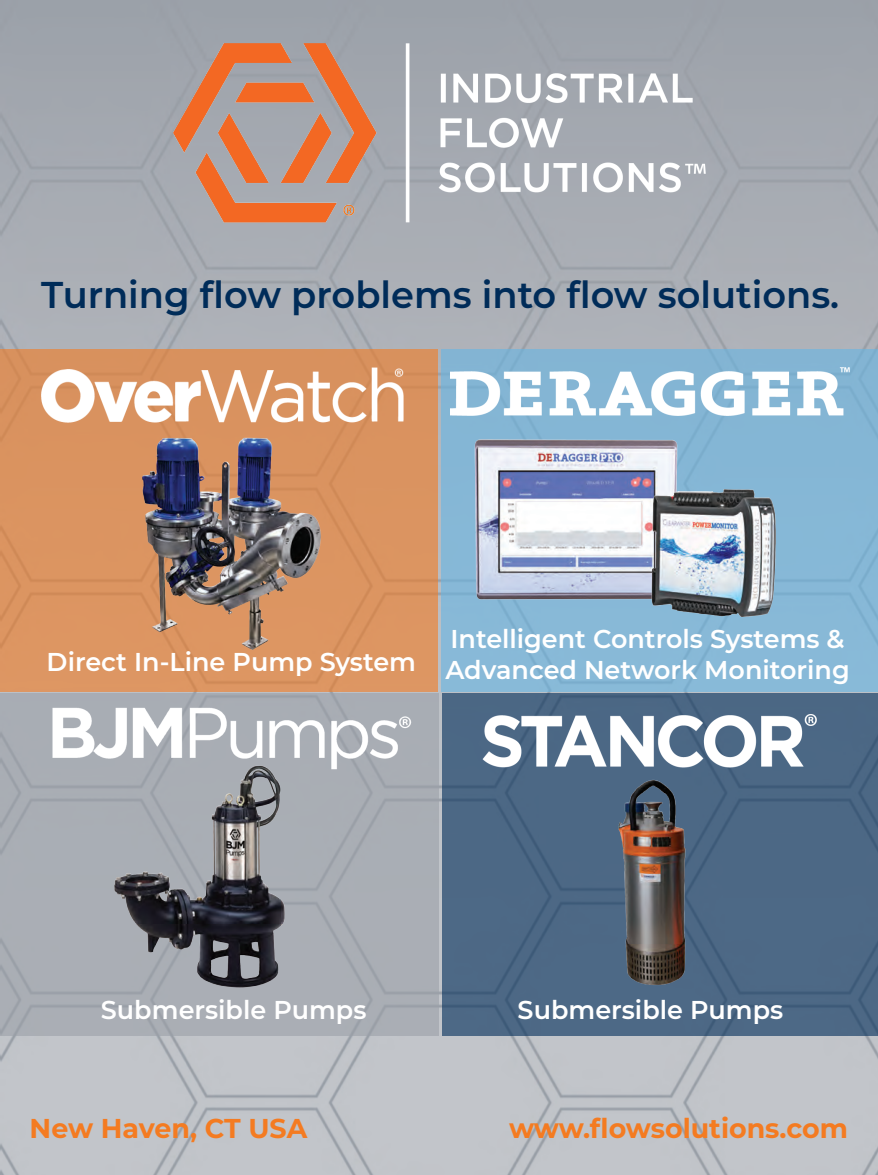
<style>
.page{position:relative;width:878px;height:1175px;background:#fff}
.page>*{position:absolute;margin:0;border:0;box-sizing:border-box;transform-origin:0 0}
.t1{font:600 37.2px "Montserrat";color:#002c59}
.t2{font:700 27.3px "Montserrat";color:#f47b21}
.t3{font:600 25.8px/30.9px "Montserrat";color:#fff}
</style>
<div class="page">
<div style="left:0;top:0;width:878px;height:1174px;background:linear-gradient(to bottom,#a1a6ae,#c8cbcf)"></div>
<img style="left:173px;top:44px;width:532px;height:192px">
<div style="left:0;top:349px;width:438px;height:343px;background:#db9461"></div>
<div style="left:441px;top:349px;width:437px;height:343px;background:#86b8d6"></div>
<div style="left:0;top:693px;width:439px;height:343px;background:#a9aeb5"></div>
<div style="left:442px;top:693px;width:436px;height:343px;background:#4c6885"></div>
<img style="left:41px;top:364px;width:372px;height:56px">
<img style="left:450px;top:367px;width:399px;height:48px">
<img style="left:52px;top:701px;width:359px;height:75px">
<img style="left:483px;top:707px;width:334px;height:52px">
<img style="left:55px;top:410px;width:356px;height:241px">
<img style="left:472px;top:437px;width:207px;height:169px">
<img style="left:620px;top:463px;width:183px;height:186px">
<img style="left:97px;top:740px;width:212px;height:279px">
<img style="left:481px;top:759px;width:365px;height:247px">
<h1 class="t1" style="left:41px;top:268px;width:799px">Turning flow problems into flow solutions.</h1>
<p class="t3" style="left:47px;top:645px;width:371px">Direct In-Line Pump System</p>
<p class="t3" style="left:445px;top:622px;width:406px">Intelligent Controls Systems &amp;<br>Advanced Network Monitoring</p>
<p class="t3" style="left:101px;top:993px;width:267px">Submersible Pumps</p>
<p class="t3" style="left:517px;top:993px;width:267px">Submersible Pumps</p>
<p class="t2" style="left:30px;top:1109px;width:279px">New Haven, CT USA</p>
<p class="t2" style="left:509px;top:1109px;width:340px">www.flowsolutions.com</p>
</div>
